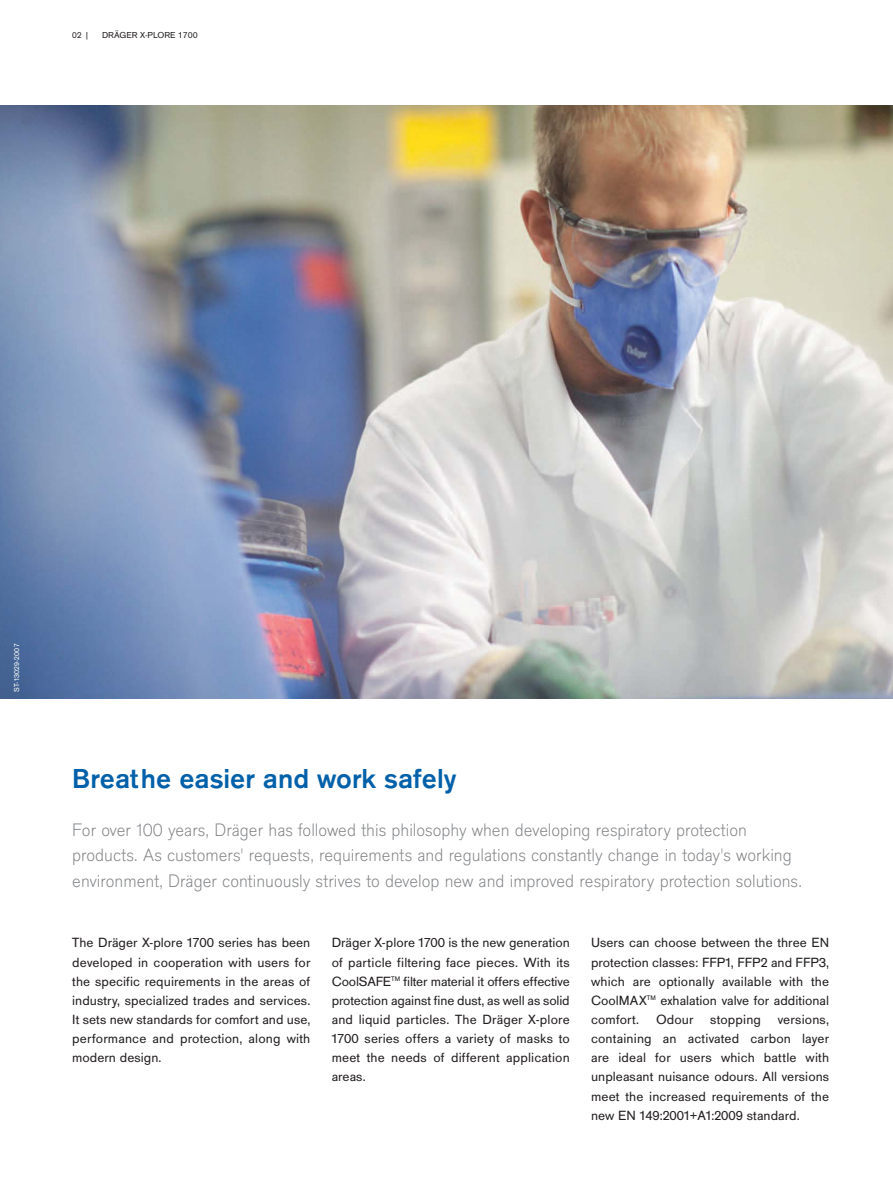
<style>
.page{position:relative;width:893px;height:1191px;background:#fff}
.page>*{position:absolute;margin:0;border:0;box-sizing:border-box;transform-origin:0 0}
.t1{font:700 28.5px "Draeger San";color:#0060a9}
.t2{font:300 18.75px/25.5px "Draeger San";color:#808285}
.t3{font:13.8px/19.2px "Draeger San";letter-spacing:.01em;color:#231f20;text-align:justify}
.t4{font:9px "Draeger San Tab";color:#231f20}
.t5{font:9px "Draeger San";color:#231f20}
.t6{font:7.5px "Draeger San";letter-spacing:.025em;color:#fff}
.s1{font-family:"Draeger San Tab"}
</style>
<div class="page">
<img style="left:0;top:105px;width:893px;height:593px">
<p class="t5" style="left:72px;top:32px;width:19px">02 <span class="s1">|</span></p>
<p class="t4" style="left:102px;top:32px;width:97px">DRÄGER X-PLORE 1700</p>
<p class="t6" style="left:14px;top:692px;width:50px;rotate:-90deg">ST-13029-2007</p>
<h1 class="t1" style="left:72px;top:767px;width:385px">Breathe easier and work safely</h1>
<p class="t2" style="left:72px;top:818px;width:731px">For over 100 years, Dräger has followed this philosophy when developing respiratory protection products. As customers' requests, requirements and regulations constantly change in today's working environment, Dräger continuously strives to develop new and improved respiratory protection solutions.</p>
<p class="t3" style="left:72px;top:934px;width:240px">The Dräger X-plore 1700 series has been developed in cooperation with users for the specific requirements in the areas of industry, specialized trades and services.<br>It sets new standards for comfort and use, performance and protection, along with modern design.</p>
<p class="t3" style="left:332px;top:934px;width:240px">Dräger X-plore 1700 is the new generation of particle filtering face pieces. With its CoolSAFE<sup>TM</sup> filter material it offers effective protection against fine dust, as well as solid and liquid particles. The Dräger X-plore 1700 series offers a variety of masks to meet the needs of different application areas.</p>
<p class="t3" style="left:591px;top:934px;width:240px">Users can choose between the three EN protection classes: FFP1, FFP2 and FFP3, which are optionally available with the CoolMAX<sup>TM</sup> exhalation valve for additional comfort. Odour stopping versions, containing an activated carbon layer are ideal for users which battle with unpleasant nuisance odours. All versions meet the increased requirements of the new EN 149:2001+A1:2009 standard.</p>
</div>
